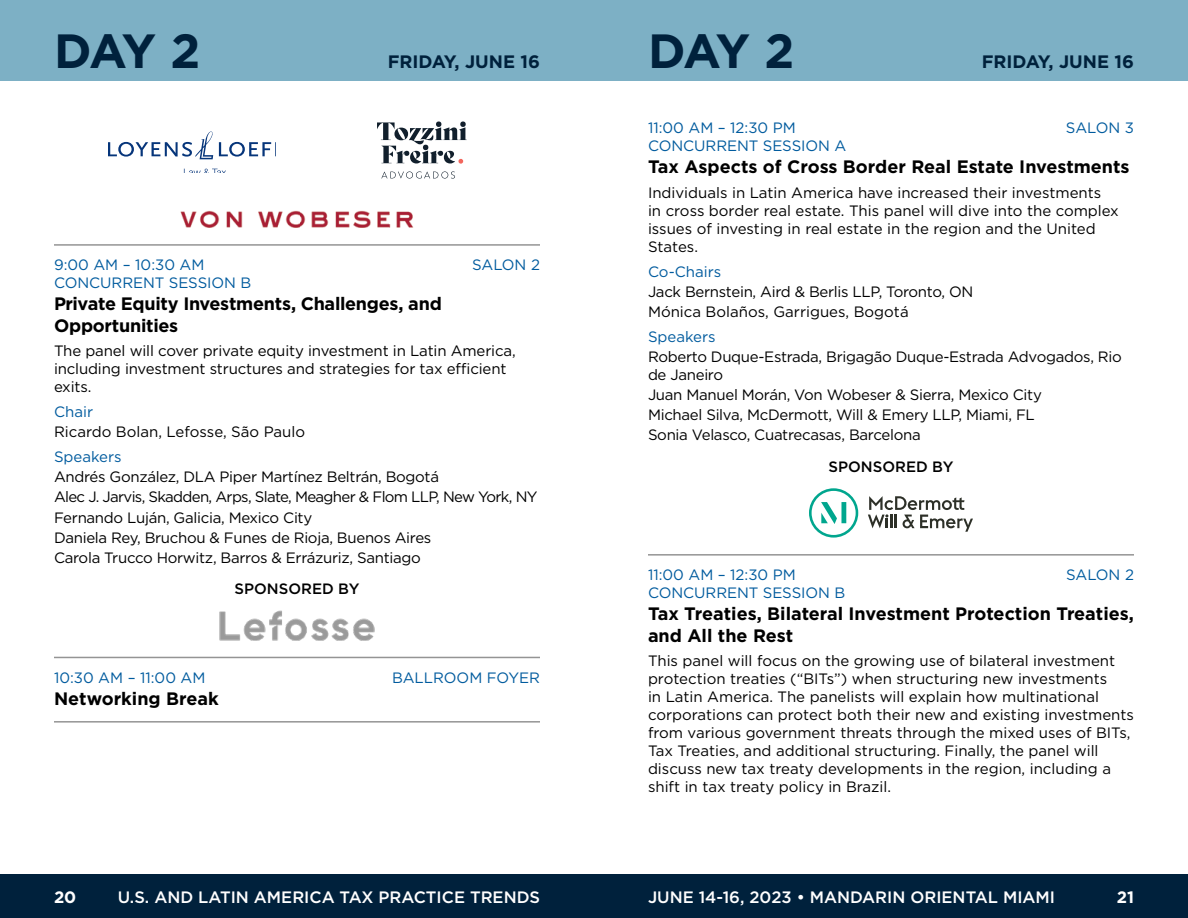
<style>
.page{position:relative;width:1188px;height:918px;background:#fff}
.page>*{position:absolute;margin:0;border:0;box-sizing:border-box;transform-origin:0 0}
.t1{font:700 48px "Gotham";letter-spacing:-.08em;color:#00213c}
.t2{font:700 18px/21.6px "Gotham";letter-spacing:-.005em;color:#000}
.t3{font:700 18px "Gotham";color:#00213c}
.t4{font:500 16.5px "Gotham";color:#fff}
.t5{font:700 16.5px "Gotham";color:#fff}
.t6{font:15px/18px "Gotham";letter-spacing:-.01em;color:#000}
.t7{font:15px "Gotham";color:#005b9e}
.t8{font:500 15px "Gotham";color:#000}
</style>
<div class="page">
<div style="left:0;top:0;width:594px;height:81px;background:#7db0c5"></div>
<div style="left:594px;top:0;width:594px;height:81px;background:#7db0c5"></div>
<div style="left:594px;top:874px;width:594px;height:44px;background:#00213c"></div>
<div style="left:0;top:874px;width:594px;height:44px;background:#00213c"></div>
<svg style="left:108px;top:131px;width:168px;height:28px"></svg>
<svg style="left:184px;top:169px;width:42px;height:3px"></svg>
<svg style="left:381px;top:171px;width:74px;height:8px"></svg>
<svg style="left:377px;top:122px;width:90px;height:42px"></svg>
<img style="left:181px;top:211px;width:232px;height:17px">
<hr style="left:54px;top:244px;width:486px;height:2px;background:#949494">
<img style="left:220px;top:611px;width:154px;height:29px">
<hr style="left:54px;top:657px;width:486px;height:1px;background:#949494">
<hr style="left:54px;top:721px;width:486px;height:2px;background:#949494">
<svg style="left:809px;top:488px;width:49px;height:50px"></svg>
<svg style="left:868px;top:496px;width:105px;height:36px"></svg>
<hr style="left:648px;top:554px;width:486px;height:2px;background:#949494">
<h1 class="t1" style="left:54px;top:19px;width:148px">DAY 2</h1>
<p class="t3" style="left:388px;top:49px;width:154px">FRIDAY, JUNE 16</p>
<p class="t7" style="left:54px;top:256px;width:152px">9:00 AM – 10:30 AM</p>
<p class="t7" style="left:472px;top:256px;width:69px">SALON 2</p>
<p class="t7" style="left:54px;top:274px;width:199px">CONCURRENT SESSION B</p>
<p class="t2" style="left:54px;top:293px;width:389px">Private Equity Investments, Challenges, and<br>Opportunities</p>
<p class="t6" style="left:54px;top:342px;width:463px">The panel will cover private equity investment in Latin America, including investment structures and strategies for tax efficient exits.</p>
<p class="t7" style="left:54px;top:402px;width:41px">Chair</p>
<p class="t6" style="left:54px;top:423px;width:253px">Ricardo Bolan, Lefosse, São Paulo</p>
<p class="t7" style="left:54px;top:447px;width:69px">Speakers</p>
<p class="t6" style="left:54px;top:467px;width:485px;line-height:20.1px">Andrés González, DLA Piper Martínez Beltrán, Bogotá<br>Alec J. Jarvis, Skadden, Arps, Slate, Meagher &amp; Flom LLP, New York, NY Fernando Luján, Galicia, Mexico City<br>Daniela Rey, Bruchou &amp; Funes de Rioja, Buenos Aires<br>Carola Trucco Horwitz, Barros &amp; Errázuriz, Santiago</p>
<p class="t8" style="left:235px;top:579px;width:126px">SPONSORED BY</p>
<p class="t7" style="left:54px;top:668px;width:153px">10:30 AM – 11:00 AM</p>
<p class="t7" style="left:392px;top:668px;width:149px">BALLROOM FOYER</p>
<p class="t2" style="left:54px;top:687px;width:166px">Networking Break</p>
<h1 class="t1" style="left:648px;top:19px;width:148px">DAY 2</h1>
<p class="t3" style="left:982px;top:49px;width:154px">FRIDAY, JUNE 16</p>
<p class="t7" style="left:648px;top:119px;width:149px">11:00 AM – 12:30 PM</p>
<p class="t7" style="left:1066px;top:119px;width:70px">SALON 3</p>
<p class="t7" style="left:648px;top:137px;width:200px">CONCURRENT SESSION A</p>
<p class="t2" style="left:648px;top:156px;width:483px">Tax Aspects of Cross Border Real Estate Investments</p>
<p class="t6" style="left:648px;top:183px;width:472px">Individuals in Latin America have increased their investments<br>in cross border real estate. This panel will dive into the complex issues of investing in real estate in the region and the United States.</p>
<p class="t7" style="left:648px;top:262px;width:75px">Co-Chairs</p>
<p class="t6" style="left:648px;top:281px;width:327px;line-height:20.1px">Jack Bernstein, Aird &amp; Berlis LLP, Toronto, ON<br>Mónica Bolaños, Garrigues, Bogotá</p>
<p class="t7" style="left:648px;top:327px;width:69px">Speakers</p>
<p class="t6" style="left:648px;top:347px;width:475px">Roberto Duque-Estrada, Brigagão Duque-Estrada Advogados, Rio de Janeiro</p>
<p class="t6" style="left:648px;top:384px;width:395px;line-height:20.1px">Juan Manuel Morán, Von Wobeser &amp; Sierra, Mexico City<br>Michael Silva, McDermott, Will &amp; Emery LLP, Miami, FL<br>Sonia Velasco, Cuatrecasas, Barcelona</p>
<p class="t8" style="left:829px;top:457px;width:126px">SPONSORED BY</p>
<p class="t7" style="left:648px;top:565px;width:149px">11:00 AM – 12:30 PM</p>
<p class="t7" style="left:1066px;top:565px;width:69px">SALON 2</p>
<p class="t7" style="left:648px;top:583px;width:199px">CONCURRENT SESSION B</p>
<p class="t2" style="left:648px;top:603px;width:487px">Tax Treaties, Bilateral Investment Protection Treaties, and All the Rest</p>
<p class="t6" style="left:648px;top:652px;width:488px">This panel will focus on the growing use of bilateral investment protection treaties (“BITs”) when structuring new investments<br>in Latin America. The panelists will explain how multinational corporations can protect both their new and existing investments from various government threats through the mixed uses of BITs, Tax Treaties, and additional structuring. Finally, the panel will discuss new tax treaty developments in the region, including a shift in tax treaty policy in Brazil.</p>
<p class="t5" style="left:54px;top:886px;width:24px">20</p>
<p class="t4" style="left:118px;top:886px;width:424px">U.S. AND LATIN AMERICA TAX PRACTICE TRENDS</p>
<p class="t4" style="left:648px;top:886px;width:409px">JUNE 14-16, 2023 • MANDARIN ORIENTAL MIAMI</p>
<p class="t5" style="left:1117px;top:886px;width:19px">21</p>
</div>
